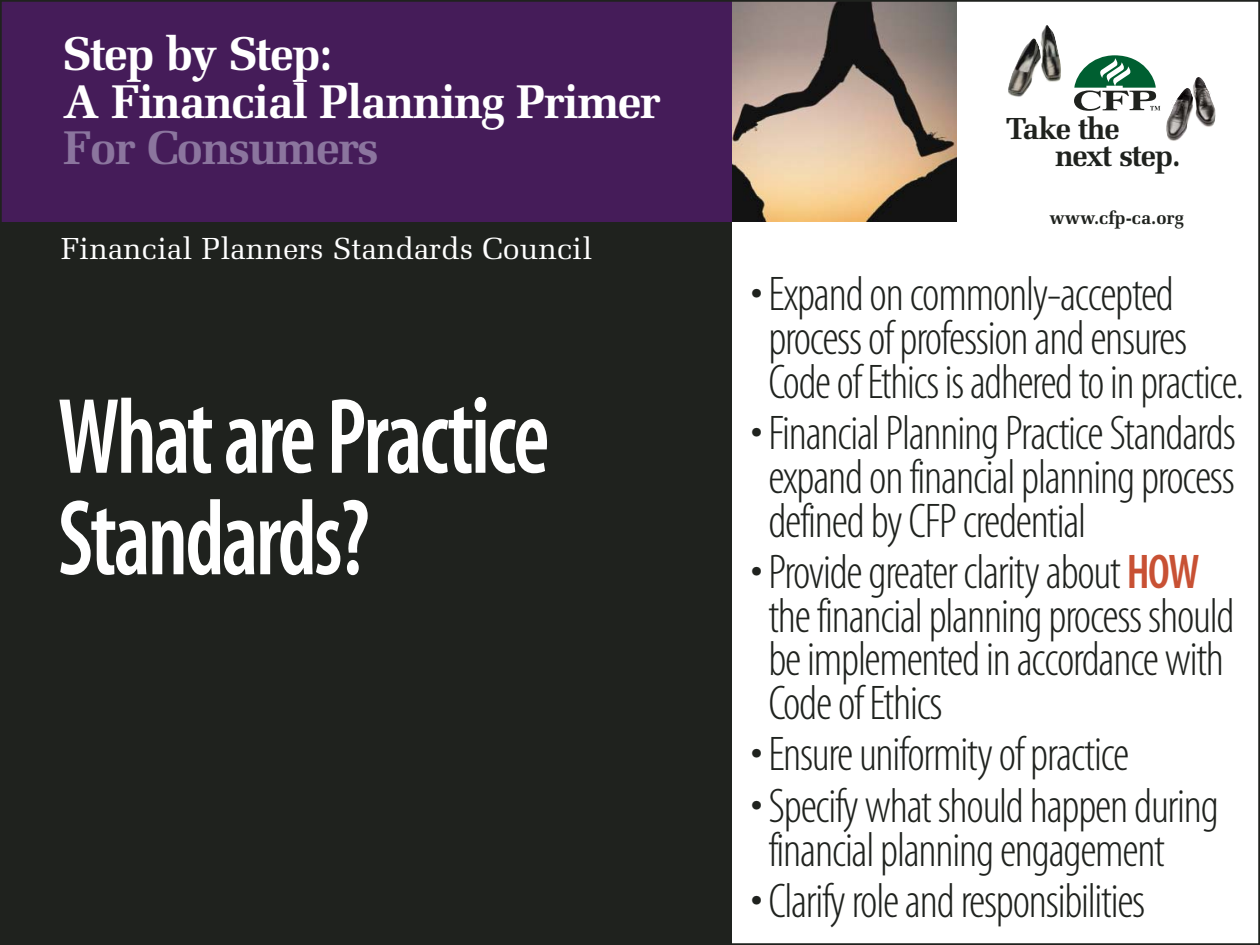
<style>
.page{position:relative;width:1260px;height:945px;background:#fff}
.page>*{position:absolute;margin:0;border:0;box-sizing:border-box;transform-origin:0 0}
.t1{font:108.5px/101.5px "Myriad MM 565 300";letter-spacing:-.03em;color:#fff;scale:.85 1}
.t2{font:49px/43.8px "Myriad MM 215 300";letter-spacing:-.025em;color:#1f221e}
.t3{font:700 47.25px/48.6px "Melior";letter-spacing:-.035em;color:#fff}
.t4{font:700 47.25px "Melior";letter-spacing:-.035em;color:#8b759e}
.t5{font:30.45px "Melior";color:#fff}
.t6{font:700 30.45px/26.6px "Melior";letter-spacing:-.04em;color:#1f221e}
.t7{font:700 18.38px "Melior";color:#1f221e}
.s1{font-family:"Myriad MM 565 300";color:#c85134}
</style>
<div class="page">
<img style="left:731px;top:3px;width:226px;height:218px">
<div style="left:0;top:221px;width:731px;height:724px;background:#1f221e"></div>
<div style="left:0;top:0;width:731px;height:221px;background:#451c59"></div>
<svg style="left:1074px;top:55px;width:86px;height:56px"></svg>
<img style="left:1008px;top:25px;width:53px;height:72px">
<img style="left:1166px;top:77px;width:50px;height:64px">
<p class="t3" style="left:63px;top:34px;width:599px">Step by Step:<br>A Financial Planning Primer</p>
<p class="t4" style="left:63px;top:129px;width:317px">For Consumers</p>
<p class="t5" style="left:61px;top:237px;width:533px">Financial Planners Standards Council</p>
<h1 class="t1" style="left:58px;top:396px;width:580px">What are Practice<br>Standards?</h1>
<p class="t6" style="left:1055px;top:119px;width:127px;text-indent:-49px">Take the next step.</p>
<p class="t7" style="left:1050px;top:210px;width:136px">www.cfp-ca.org</p>
<p class="t2" style="left:768px;top:275px;width:477px;text-indent:-17px">• Expand on commonly-accepted process of profession and ensures<br>Code of Ethics is adhered to in practice.</p>
<p class="t2" style="left:768px;top:414px;width:469px;text-align:justify;text-indent:-17px">• Financial Planning Practice Standards expand on financial planning process defined by CFP credential</p>
<p class="t2" style="left:768px;top:553px;width:468px;text-indent:-18px">• Provide greater clarity about <span class="s1">HOW </span>the financial planning process should be implemented in accordance with<br>Code of Ethics</p>
<p class="t2" style="left:751px;top:735px;width:380px">• Ensure uniformity of practice</p>
<p class="t2" style="left:768px;top:787px;width:452px;text-indent:-17px">• Specify what should happen during financial planning engagement</p>
<p class="t2" style="left:751px;top:882px;width:396px">• Clarify role and responsibilities</p>
</div>
